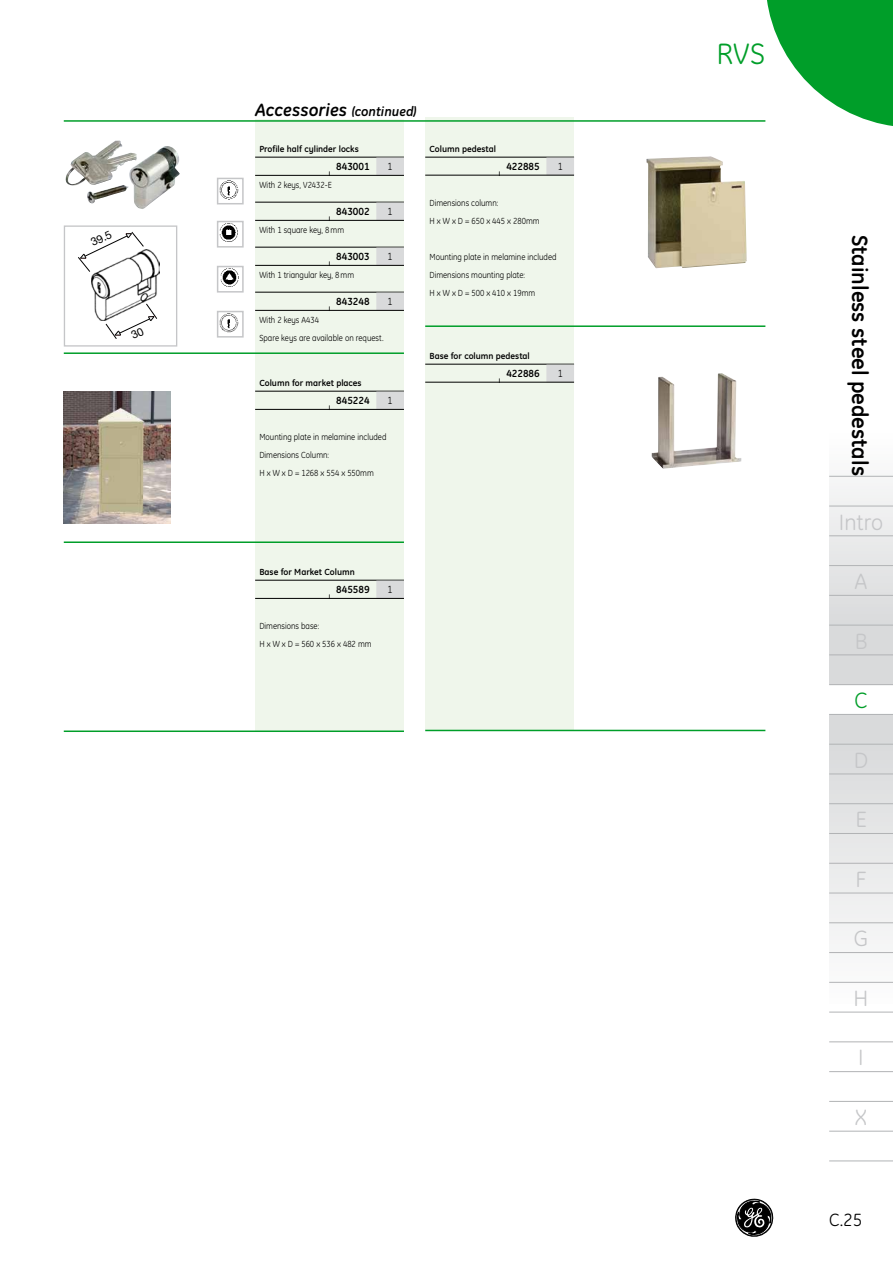
<style>
.page{position:relative;width:893px;height:1263px;background:#fff}
.page>*{position:absolute;margin:0;border:0;box-sizing:border-box;transform-origin:0 0}
.t1{font:30px "GE Inspira";color:#009e29}
.t2{font:700 22.5px "GE Inspira";color:#000}
.t3{font:22.5px "GE Inspira";color:#c5c6c8}
.t4{font:22.5px "GE Inspira";color:#009e29}
.t5{font:italic 700 18px "GE Inspira";color:#000}
.t6{font:18px "GE Inspira";color:#000}
.t7{font:11.25px "Helvetica Neue";color:#000}
.t8{font:700 10.5px "GE Inspira";color:#000}
.t9{font:10.5px "GE Inspira";color:#000;scale:.9 1}
.t10{font:9px/18px "GE Inspira";color:#000;scale:.9 1}
.t11{font:700 9px "GE Inspira";color:#000}
.t12{font:700 4.5px "GE Inspira";color:#000;scale:1.5 1}
.s1{font-size:13.5px}
</style>
<div class="page">
<div style="left:829px;top:714px;width:64px;height:289px;background:linear-gradient(to bottom,#d5d6d8,#fcfcfc)"></div>
<div style="left:829px;top:395px;width:64px;height:290px;background:linear-gradient(to bottom,#fff,#d2d4d5)"></div>
<svg style="left:735px;top:1198px;width:39px;height:39px"></svg>
<svg style="left:765px;top:0;width:128px;height:126px"></svg>
<hr style="left:829px;top:476px;width:64px;height:1px;background:#b1b3b5">
<hr style="left:829px;top:506px;width:64px;height:1px;background:#b1b3b5">
<hr style="left:829px;top:535px;width:64px;height:1px;background:#b1b3b5">
<hr style="left:829px;top:565px;width:64px;height:1px;background:#b1b3b5">
<hr style="left:829px;top:595px;width:64px;height:1px;background:#b1b3b5">
<hr style="left:829px;top:625px;width:64px;height:1px;background:#b1b3b5">
<hr style="left:829px;top:654px;width:64px;height:1px;background:#b1b3b5">
<hr style="left:829px;top:684px;width:64px;height:1px;background:#b1b3b5">
<hr style="left:829px;top:714px;width:64px;height:1px;background:#b1b3b5">
<hr style="left:829px;top:744px;width:64px;height:1px;background:#b1b3b5">
<hr style="left:829px;top:773px;width:64px;height:1px;background:#b1b3b5">
<hr style="left:829px;top:803px;width:64px;height:1px;background:#b1b3b5">
<hr style="left:829px;top:833px;width:64px;height:1px;background:#b1b3b5">
<hr style="left:829px;top:863px;width:64px;height:1px;background:#b1b3b5">
<hr style="left:829px;top:893px;width:64px;height:1px;background:#b1b3b5">
<hr style="left:829px;top:922px;width:64px;height:1px;background:#b1b3b5">
<hr style="left:829px;top:952px;width:64px;height:1px;background:#b1b3b5">
<hr style="left:829px;top:982px;width:64px;height:1px;background:#b1b3b5">
<hr style="left:829px;top:1012px;width:64px;height:1px;background:#b1b3b5">
<hr style="left:829px;top:1041px;width:64px;height:1px;background:#b1b3b5">
<hr style="left:829px;top:1071px;width:64px;height:1px;background:#b1b3b5">
<hr style="left:829px;top:1101px;width:64px;height:1px;background:#b1b3b5">
<hr style="left:829px;top:1131px;width:64px;height:1px;background:#b1b3b5">
<hr style="left:829px;top:1160px;width:64px;height:1px;background:#b1b3b5">
<div style="left:255px;top:119px;width:149px;height:612px;background:#eff6eb"></div>
<div style="left:425px;top:118px;width:149px;height:612px;background:#eff6eb"></div>
<hr style="left:64px;top:120px;width:701px;height:2px;background:#009e29">
<hr style="left:255px;top:157px;width:149px;height:1px;background:#000">
<div style="left:376px;top:158px;width:28px;height:17px;background:#d9dadb"></div>
<hr style="left:255px;top:175px;width:149px;height:1px;background:#000">
<hr style="left:255px;top:202px;width:149px;height:1px;background:#000">
<div style="left:376px;top:203px;width:28px;height:17px;background:#d9dadb"></div>
<hr style="left:255px;top:220px;width:149px;height:1px;background:#000">
<hr style="left:255px;top:247px;width:149px;height:1px;background:#000">
<div style="left:376px;top:248px;width:28px;height:17px;background:#d9dadb"></div>
<hr style="left:255px;top:265px;width:149px;height:1px;background:#000">
<hr style="left:255px;top:292px;width:149px;height:1px;background:#000">
<div style="left:376px;top:293px;width:28px;height:17px;background:#d9dadb"></div>
<hr style="left:255px;top:310px;width:149px;height:1px;background:#000">
<hr style="left:64px;top:352px;width:340px;height:2px;background:#009e29">
<hr style="left:255px;top:391px;width:149px;height:1px;background:#000">
<div style="left:376px;top:392px;width:28px;height:17px;background:#d9dadb"></div>
<hr style="left:255px;top:409px;width:149px;height:1px;background:#000">
<hr style="left:64px;top:541px;width:340px;height:2px;background:#009e29">
<hr style="left:255px;top:580px;width:149px;height:1px;background:#000">
<div style="left:376px;top:581px;width:28px;height:17px;background:#d9dadb"></div>
<hr style="left:255px;top:598px;width:149px;height:1px;background:#000">
<hr style="left:64px;top:730px;width:340px;height:2px;background:#009e29">
<hr style="left:425px;top:157px;width:149px;height:1px;background:#000">
<div style="left:546px;top:158px;width:28px;height:17px;background:#d9dadb"></div>
<hr style="left:425px;top:175px;width:149px;height:1px;background:#000">
<hr style="left:425px;top:325px;width:340px;height:2px;background:#009e29">
<hr style="left:425px;top:364px;width:149px;height:1px;background:#000">
<div style="left:546px;top:365px;width:28px;height:17px;background:#d9dadb"></div>
<hr style="left:425px;top:382px;width:149px;height:1px;background:#000">
<hr style="left:425px;top:730px;width:340px;height:1px;background:#009e29">
<img style="left:65px;top:141px;width:110px;height:68px">
<img style="left:220px;top:181px;width:19px;height:19px">
<div style="left:217px;top:178px;width:27px;height:26px;border:2px solid #c5c6c8"></div>
<img style="left:220px;top:224px;width:18px;height:18px">
<div style="left:217px;top:221px;width:27px;height:27px;border:2px solid #c5c6c8"></div>
<img style="left:220px;top:269px;width:19px;height:18px">
<div style="left:217px;top:266px;width:27px;height:27px;border:2px solid #c5c6c8"></div>
<img style="left:220px;top:314px;width:19px;height:19px">
<div style="left:217px;top:311px;width:27px;height:27px;border:2px solid #c5c6c8"></div>
<img style="left:158px;top:259px;width:2px;height:16px">
<div style="left:64px;top:225px;width:113px;height:122px;border:1px solid #c5c6c8"></div>
<img style="left:64px;top:391px;width:106px;height:132px">
<img style="left:646px;top:156px;width:101px;height:112px">
<img style="left:652px;top:373px;width:70px;height:96px">
<svg style="left:78px;top:231px;width:80px;height:108px"></svg>
<p class="t7" style="left:88px;top:235px;width:23px;rotate:-25deg">39.5</p>
<h3 class="t5" style="left:255px;top:99px;width:163px">Accessories <span class="s1">(continued)</span></h3>
<p class="t11" style="left:259px;top:143px;width:101px">Profile half cylinder locks</p>
<p class="t12" style="left:329px;top:170px;width:3px">|</p>
<p class="t8" style="left:336px;top:159px;width:35px">843001</p>
<p class="t9" style="left:388px;top:160px;width:7px">1</p>
<p class="t10" style="left:259px;top:176px;width:82px">With 2 keys, V2432-E</p>
<p class="t12" style="left:329px;top:215px;width:3px">|</p>
<p class="t8" style="left:336px;top:204px;width:35px">843002</p>
<p class="t9" style="left:388px;top:205px;width:7px">1</p>
<p class="t10" style="left:259px;top:221px;width:96px">With 1 square key, 8mm</p>
<p class="t12" style="left:329px;top:260px;width:3px">|</p>
<p class="t8" style="left:336px;top:249px;width:35px">843003</p>
<p class="t9" style="left:388px;top:250px;width:7px">1</p>
<p class="t10" style="left:259px;top:266px;width:107px">With 1 triangular key, 8mm</p>
<p class="t12" style="left:329px;top:305px;width:3px">|</p>
<p class="t8" style="left:336px;top:294px;width:35px">843248</p>
<p class="t9" style="left:388px;top:295px;width:7px">1</p>
<p class="t10" style="left:259px;top:311px;width:140px">With 2 keys A434<br>Spare keys are available on request.</p>
<p class="t11" style="left:259px;top:377px;width:104px">Column for market places</p>
<p class="t12" style="left:329px;top:404px;width:3px">|</p>
<p class="t8" style="left:336px;top:393px;width:35px">845224</p>
<p class="t9" style="left:388px;top:394px;width:7px">1</p>
<p class="t10" style="left:259px;top:428px;width:143px">Mounting plate in melamine included<br>Dimensions Column:<br>H x W x D = 1268 x 554 x 550mm</p>
<p class="t11" style="left:429px;top:143px;width:68px">Column pedestal</p>
<p class="t8" style="left:506px;top:159px;width:35px">422885</p>
<p class="t9" style="left:558px;top:160px;width:7px">1</p>
<p class="t10" style="left:429px;top:194px;width:124px">Dimensions column:<br>H x W x D = 650 x 445 x 280mm</p>
<p class="t10" style="left:429px;top:248px;width:143px">Mounting plate in melamine included<br>Dimensions mounting plate:<br>H x W x D = 500 x 410 x 19mm</p>
<p class="t12" style="left:499px;top:170px;width:3px">|</p>
<p class="t11" style="left:429px;top:350px;width:102px">Base for column pedestal</p>
<p class="t12" style="left:499px;top:377px;width:3px">|</p>
<p class="t8" style="left:506px;top:366px;width:35px">422886</p>
<p class="t9" style="left:558px;top:367px;width:7px">1</p>
<p class="t11" style="left:259px;top:566px;width:97px">Base for Market Column</p>
<p class="t12" style="left:329px;top:593px;width:3px">|</p>
<p class="t8" style="left:336px;top:582px;width:35px">845589</p>
<p class="t9" style="left:388px;top:583px;width:7px">1</p>
<p class="t10" style="left:259px;top:617px;width:126px">Dimensions base:<br>H x W x D = 560 x 536 x 482 mm</p>
<h1 class="t1" style="left:716px;top:36px;width:50px">RVS</h1>
<h2 class="t2" style="left:874px;top:235px;width:243px;rotate:90deg">Stainless steel pedestals</h2>
<h2 class="t3" style="left:839px;top:509px;width:46px">Intro</h2>
<h2 class="t3" style="left:855px;top:568px;width:14px">A</h2>
<h2 class="t4" style="left:854px;top:687px;width:15px">C</h2>
<h2 class="t3" style="left:854px;top:747px;width:16px">D</h2>
<h2 class="t3" style="left:855px;top:806px;width:13px">E</h2>
<h2 class="t3" style="left:855px;top:866px;width:13px">F</h2>
<h2 class="t3" style="left:854px;top:926px;width:16px">G</h2>
<h2 class="t3" style="left:854px;top:985px;width:16px">H</h2>
<h2 class="t3" style="left:858px;top:1045px;width:7px">I</h2>
<h2 class="t3" style="left:855px;top:1104px;width:14px">X</h2>
<h3 class="t6" style="left:829px;top:1209px;width:35px">C.25</h3>
</div>
